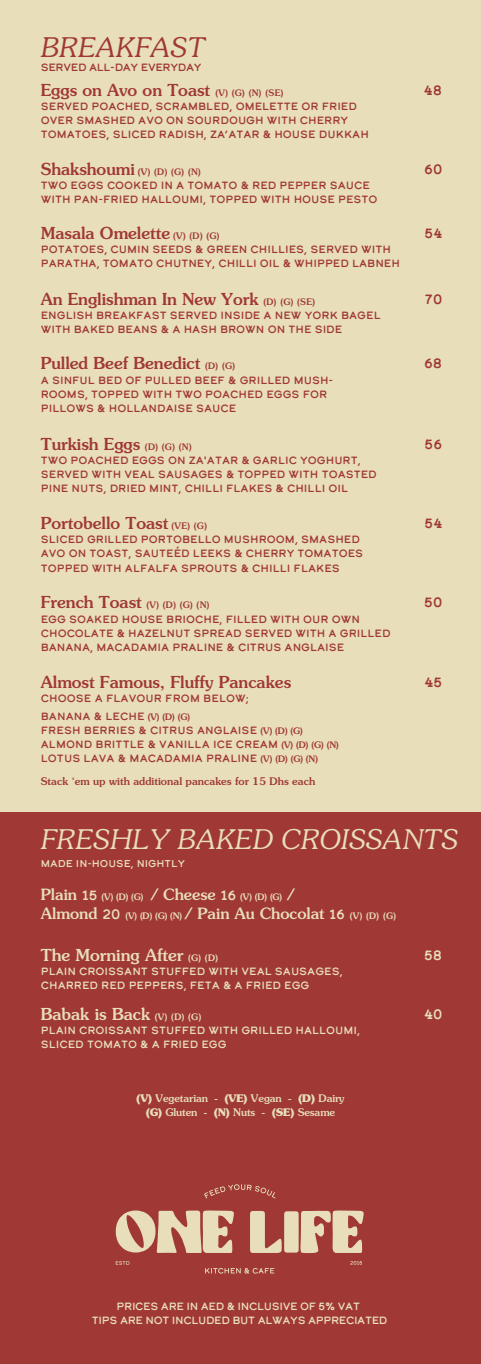
<style>
.page{position:relative;width:481px;height:1364px;background:#fff}
.page>*{position:absolute;margin:0;border:0;box-sizing:border-box;transform-origin:0 0}
.t1{font:italic 300 27px "Souvenir Std";color:#e8deba}
.t2{font:italic 300 27px "Souvenir Std";color:#a03835}
.t3{font:500 16.5px "Souvenir";color:#a03835}
.t4{font:500 16.5px "Souvenir";color:#e8deba}
.t5{font:500 15.6px "Souvenir";color:#e8deba}
.t6{font:13.5px "Calder Dark";color:#a03835}
.t7{font:13.5px "Calder Dark";color:#e8deba}
.t8{font:10.5px/14.1px "Calder Dark";color:#a03835}
.t9{font:10.5px/14.1px "Calder Dark";color:#e8deba}
.t10{font:10.5px/14.1px "Calder Dark";letter-spacing:-.03em;color:#e8deba;text-align:center}
.t11{font:500 10.5px/14px "Souvenir";letter-spacing:-.005em;color:#e8deba;text-align:center}
.t12{font:500 10.5px "Souvenir";letter-spacing:.005em;color:#a03835}
.t13{font:10.5px "Calder Dark";letter-spacing:-.03em;color:#a03835}
.t14{font:9.9px "Calder Dark";color:#e8deba}
.t15{font:500 9px "Souvenir";color:#a03835}
.t16{font:500 9px "Souvenir";color:#e8deba}
.s1{font-size:9px}
.s2{font-size:16.5px}
.s3{font-family:"Souvenir";font-weight:500;font-size:9px}
.s4{font-size:15.6px}
.s5{font-family:"Calder Dark";font-weight:400;font-size:13.5px}
.s6{font-weight:700}
</style>
<div class="page">
<div style="left:0;top:0;width:480px;height:1363px;background:#e8deba"></div>
<div style="left:0;top:812px;width:480px;height:551px;background:#a03835"></div>
<svg style="left:205px;top:1268px;width:69px;height:5px"></svg>
<svg style="left:204px;top:1184px;width:71px;height:14px"></svg>
<svg style="left:116px;top:1261px;width:13px;height:3px"></svg>
<svg style="left:350px;top:1261px;width:12px;height:3px"></svg>
<div style="left:284px;top:1211px;width:14px;height:41px;background:#e8deba;border-radius:3px"></div>
<svg style="left:250px;top:1211px;width:31px;height:41px"></svg>
<svg style="left:116px;top:1210px;width:118px;height:43px"></svg>
<svg style="left:300px;top:1210px;width:63px;height:43px"></svg>
<h1 class="t2" style="left:41px;top:31px;width:166px">BREAKFAST</h1>
<p class="t13" style="left:41px;top:60px;width:162px">SERVED ALL-DAY EVERYDAY</p>
<h2 class="t3" style="left:41px;top:80px;width:244px">Eggs on Avo on Toast <span class="s1">(V) (G) (N) (SE)</span></h2>
<p class="t6" style="left:423px;top:81px;width:20px">48</p>
<p class="t8" style="left:41px;top:99px;width:329px">SERVED POACHED, SCRAMBLED, OMELETTE OR FRIED<br>OVER SMASHED AVO ON SOURDOUGH WITH CHERRY<br>TOMATOES, SLICED RADISH, ZA’ATAR &amp; HOUSE DUKKAH</p>
<p class="t15" style="left:41px;top:166px;width:161px"><span class="s2">Shakshoumi</span> (V) (D) (G) (N)</p>
<p class="t6" style="left:424px;top:160px;width:20px">60</p>
<p class="t8" style="left:41px;top:178px;width:338px">TWO EGGS COOKED IN A TOMATO &amp; RED PEPPER SAUCE<br>WITH PAN-FRIED HALLOUMI, TOPPED WITH HOUSE PESTO</p>
<h2 class="t3" style="left:41px;top:223px;width:180px">Masala Omelette <span class="s1">(V) (D) (G)</span></h2>
<p class="t6" style="left:424px;top:224px;width:19px">54</p>
<p class="t8" style="left:41px;top:242px;width:360px">POTATOES, CUMIN SEEDS &amp; GREEN CHILLIES, SERVED WITH<br>PARATHA, TOMATO CHUTNEY, CHILLI OIL &amp; WHIPPED LABNEH</p>
<h2 class="t3" style="left:41px;top:289px;width:276px">An Englishman In New York <span class="s1">(D) (G) (SE)</span></h2>
<p class="t8" style="left:41px;top:308px;width:341px">ENGLISH BREAKFAST SERVED INSIDE A NEW YORK BAGEL<br>WITH BAKED BEANS &amp; A HASH BROWN ON THE SIDE</p>
<p class="t6" style="left:424px;top:289px;width:19px">70</p>
<h2 class="t3" style="left:41px;top:353px;width:196px">Pulled Beef Benedict <span class="s1">(D) (G)</span></h2>
<p class="t6" style="left:423px;top:354px;width:20px">68</p>
<p class="t8" style="left:41px;top:372px;width:294px">A SINFUL BED OF PULLED BEEF &amp; GRILLED MUSH-<br>ROOMS, TOPPED WITH TWO POACHED EGGS FOR<br>PILLOWS &amp; HOLLANDAISE SAUCE</p>
<h2 class="t3" style="left:41px;top:434px;width:152px">Turkish Eggs <span class="s1">(D) (G) (N)</span></h2>
<p class="t6" style="left:424px;top:434px;width:19px">56</p>
<p class="t8" style="left:41px;top:453px;width:337px">TWO POACHED EGGS ON ZA'ATAR &amp; GARLIC YOGHURT,<br>SERVED WITH VEAL SAUSAGES &amp; TOPPED WITH TOASTED<br>PINE NUTS, DRIED MINT, CHILLI FLAKES &amp; CHILLI OIL</p>
<h2 class="t3" style="left:41px;top:513px;width:167px">Portobello Toast <span class="s1">(VE) (G)</span></h2>
<p class="t6" style="left:424px;top:514px;width:19px">54</p>
<p class="t8" style="left:41px;top:532px;width:324px">SLICED GRILLED PORTOBELLO MUSHROOM, SMASHED<br>AVO ON TOAST, SAUTEÉD LEEKS &amp; CHERRY TOMATOES<br>TOPPED WITH ALFALFA SPROUTS &amp; CHILLI FLAKES</p>
<p class="t15" style="left:41px;top:599px;width:170px"><span class="s2">French Toast</span> (V) (D) (G) (N)</p>
<p class="t6" style="left:424px;top:593px;width:20px">50</p>
<p class="t8" style="left:41px;top:611px;width:351px">EGG SOAKED HOUSE BRIOCHE, FILLED WITH OUR OWN<br>CHOCOLATE &amp; HAZELNUT SPREAD SERVED WITH A GRILLED<br>BANANA, MACADAMIA PRALINE &amp; CITRUS ANGLAISE</p>
<h2 class="t3" style="left:41px;top:671px;width:251px">Almost Famous, Fluffy Pancakes</h2>
<p class="t8" style="left:41px;top:689px;width:209px;line-height:18px">CHOOSE A FLAVOUR FROM BELOW;<br>BANANA &amp; LECHE <span class="s3">(V) (D) (G)</span></p>
<p class="t8" style="left:41px;top:723px;width:299px">FRESH BERRIES &amp; CITRUS ANGLAISE <span class="s3">(V) (D) (G)<br></span>ALMOND BRITTLE &amp; VANILLA ICE CREAM <span class="s3">(V) (D) (G) (N)<br></span>LOTUS LAVA &amp; MACADAMIA PRALINE <span class="s3">(V) (D) (G) (N)</span></p>
<p class="t12" style="left:41px;top:775px;width:276px">Stack ‘em up with additional pancakes for 15 Dhs each</p>
<p class="t6" style="left:424px;top:672px;width:19px">45</p>
<h1 class="t1" style="left:41px;top:823px;width:418px">FRESHLY BAKED CROISSANTS</h1>
<p class="t14" style="left:41px;top:856px;width:146px">MADE IN-HOUSE, NIGHTLY</p>
<p class="t16" style="left:41px;top:891px;width:255px"><span class="s4">Plain</span> <span class="s5">15</span> (V) (D) (G) <span class="s4">/ Cheese</span> <span class="s5">16</span> (V) (D) (G) <span class="s4">/</span></p>
<h3 class="t5" style="left:41px;top:904px;width:356px">Almond <span class="s5">20</span> <span class="s1">(V) (D) (G) (N)</span> / Pain Au Chocolat <span class="s5">16</span> <span class="s1">(V) (D) (G)</span></h3>
<h2 class="t4" style="left:41px;top:944px;width:179px">The Morning After <span class="s1">(G) (D)</span></h2>
<p class="t7" style="left:424px;top:945px;width:20px">58</p>
<p class="t9" style="left:41px;top:963px;width:303px">PLAIN CROISSANT STUFFED WITH VEAL SAUSAGES,<br>CHARRED RED PEPPERS, FETA &amp; A FRIED EGG</p>
<h2 class="t4" style="left:41px;top:1004px;width:162px">Babak is Back <span class="s1">(V) (D) (G)</span></h2>
<p class="t7" style="left:424px;top:1004px;width:20px">40</p>
<p class="t9" style="left:41px;top:1023px;width:320px">PLAIN CROISSANT STUFFED WITH GRILLED HALLOUMI,<br>SLICED TOMATO &amp; A FRIED EGG</p>
<p class="t11" style="left:136px;top:1091px;width:210px"><span class="s6">(V)</span> Vegetarian - <span class="s6">(VE)</span> Vegan - <span class="s6">(D)</span> Dairy <span class="s6">(G)</span> Gluten - <span class="s6">(N)</span> Nuts - <span class="s6">(SE)</span> Sesame</p>
<p class="t10" style="left:92px;top:1299px;width:297px">PRICES ARE IN AED &amp; INCLUSIVE OF 5% VAT<br>TIPS ARE NOT INCLUDED BUT ALWAYS APPRECIATED</p>
</div>
